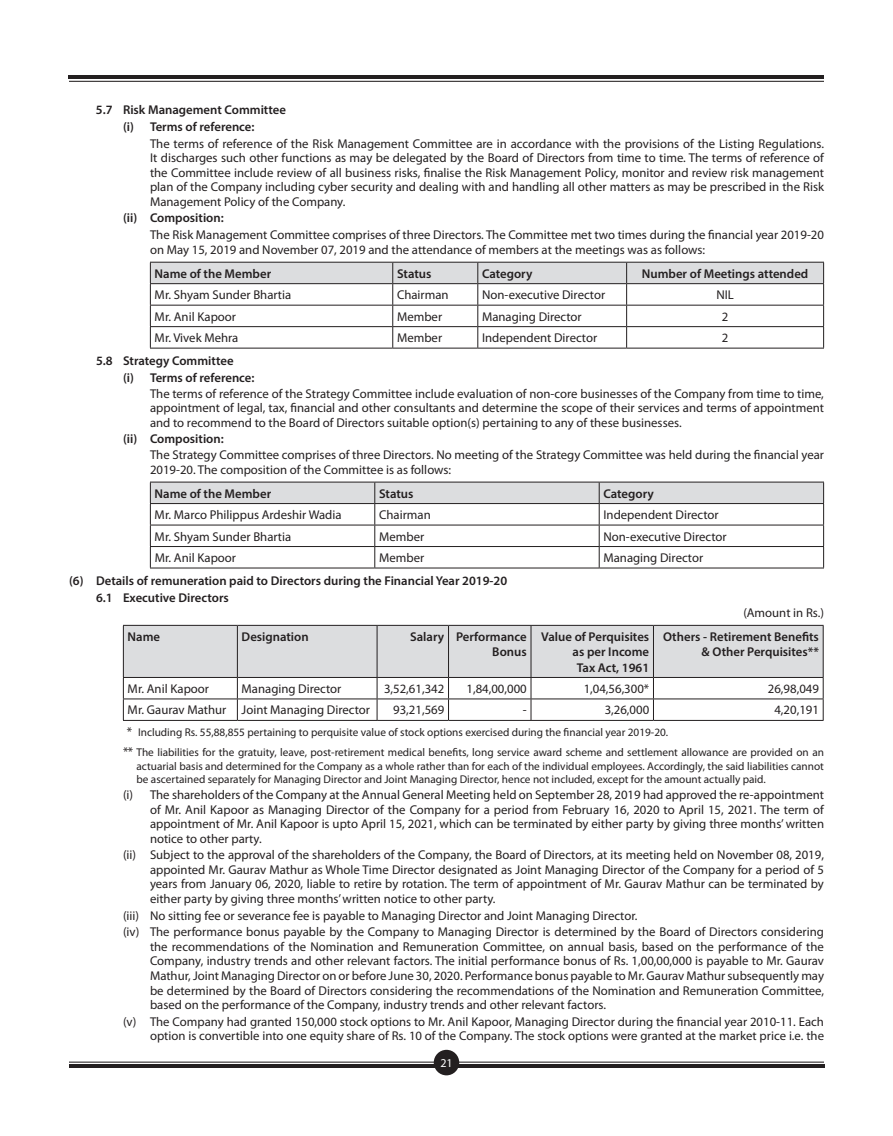
<style>
.page{position:relative;width:893px;height:1136px;background:#fff}
.page>*{position:absolute;margin:0;border:0;box-sizing:border-box;transform-origin:0 0}
.t1{font:12.75px/14.5px "Myriad Pro";color:#231f20;text-align:justify}
.t2{font:600 12.75px/15.3px "Myriad Pro";color:#231f20;text-align:right}
.t3{font:12px "Myriad Pro";color:#fff}
.t4{font:11.25px/19.5px "Myriad Pro";color:#231f20}
.s1{font-size:12.75px}
</style>
<div class="page">
<hr style="left:69px;top:1064px;width:755px;height:3px;background:#231f20">
<hr style="left:69px;top:1061px;width:755px;height:1px;background:#231f20">
<div style="left:434px;top:1049px;width:25px;height:26px;background:#231f20;border-radius:50%"></div>
<hr style="left:69px;top:76px;width:755px;height:3px;background:#231f20">
<hr style="left:69px;top:81px;width:755px;height:1px;background:#231f20">
<svg style="left:150px;top:262px;width:674px;height:86px"></svg>
<hr style="left:150px;top:348px;width:243px;height:1px;background:#231f20">
<hr style="left:393px;top:348px;width:85px;height:1px;background:#231f20">
<hr style="left:478px;top:348px;width:149px;height:1px;background:#231f20">
<hr style="left:627px;top:348px;width:197px;height:1px;background:#231f20">
<hr style="left:150px;top:481px;width:225px;height:1px;background:#231f20">
<hr style="left:375px;top:481px;width:224px;height:1px;background:#231f20">
<hr style="left:599px;top:481px;width:225px;height:1px;background:#231f20">
<svg style="left:150px;top:482px;width:674px;height:85px"></svg>
<hr style="left:150px;top:567px;width:225px;height:1px;background:#231f20">
<hr style="left:375px;top:567px;width:224px;height:1px;background:#231f20">
<hr style="left:599px;top:567px;width:225px;height:1px;background:#231f20">
<svg style="left:123px;top:625px;width:701px;height:95px"></svg>
<hr style="left:123px;top:720px;width:114px;height:1px;background:#231f20">
<hr style="left:237px;top:720px;width:140px;height:1px;background:#231f20">
<hr style="left:377px;top:720px;width:71px;height:1px;background:#231f20">
<hr style="left:448px;top:720px;width:83px;height:1px;background:#231f20">
<hr style="left:531px;top:720px;width:122px;height:1px;background:#231f20">
<hr style="left:653px;top:720px;width:171px;height:1px;background:#231f20">
<p class="t2" style="left:96px;top:102px;width:191px;line-height:16.4px;text-align:center">5.7 Risk Management Committee (i) Terms of reference:</p>
<p class="t1" style="left:150px;top:136px;width:676px">The terms of reference of the Risk Management Committee are in accordance with the provisions of the Listing Regulations.<br>It discharges such other functions as may be delegated by the Board of Directors from time to time. The terms of reference of the Committee include review of all business risks, finalise the Risk Management Policy, monitor and review risk management plan of the Company including cyber security and dealing with and handling all other matters as may be prescribed in the Risk Management Policy of the Company.</p>
<p class="t2" style="left:123px;top:210px;width:102px">(ii) Composition:</p>
<p class="t1" style="left:150px;top:227px;width:675px">The Risk Management Committee comprises of three Directors. The Committee met two times during the financial year 2019-20 on May 15, 2019 and November 07, 2019 and the attendance of members at the meetings was as follows:</p>
<p class="t2" style="left:155px;top:265px;width:118px">Name of the Member</p>
<p class="t2" style="left:397px;top:265px;width:36px">Status</p>
<p class="t2" style="left:482px;top:265px;width:52px">Category</p>
<p class="t2" style="left:642px;top:265px;width:168px">Number of Meetings attended</p>
<p class="t1" style="left:155px;top:287px;width:138px">Mr. Shyam Sunder Bhartia</p>
<p class="t1" style="left:397px;top:287px;width:53px">Chairman</p>
<p class="t1" style="left:482px;top:287px;width:125px">Non-executive Director</p>
<p class="t1" style="left:716px;top:287px;width:19px">NIL</p>
<p class="t1" style="left:155px;top:309px;width:83px">Mr. Anil Kapoor</p>
<p class="t1" style="left:397px;top:309px;width:47px">Member</p>
<p class="t1" style="left:482px;top:309px;width:101px">Managing Director</p>
<p class="t1" style="left:722px;top:309px;width:8px">2</p>
<p class="t1" style="left:155px;top:330px;width:85px">Mr. Vivek Mehra</p>
<p class="t1" style="left:397px;top:330px;width:47px">Member</p>
<p class="t1" style="left:482px;top:330px;width:117px">Independent Director</p>
<p class="t1" style="left:722px;top:330px;width:8px">2</p>
<p class="t2" style="left:123px;top:352px;width:133px;line-height:16.4px;text-align:left;text-indent:-27px">5.8 Strategy Committee<br>(i) Terms of reference:</p>
<p class="t1" style="left:150px;top:386px;width:675px">The terms of reference of the Strategy Committee include evaluation of non-core businesses of the Company from time to time, appointment of legal, tax, financial and other consultants and determine the scope of their services and terms of appointment and to recommend to the Board of Directors suitable option(s) pertaining to any of these businesses.</p>
<p class="t2" style="left:123px;top:430px;width:102px">(ii) Composition:</p>
<p class="t1" style="left:150px;top:447px;width:675px">The Strategy Committee comprises of three Directors. No meeting of the Strategy Committee was held during the financial year<br>2019-20. The composition of the Committee is as follows:</p>
<p class="t2" style="left:155px;top:485px;width:118px">Name of the Member</p>
<p class="t2" style="left:379px;top:485px;width:36px">Status</p>
<p class="t2" style="left:603px;top:485px;width:52px">Category</p>
<p class="t1" style="left:155px;top:507px;width:188px">Mr. Marco Philippus Ardeshir Wadia</p>
<p class="t1" style="left:379px;top:507px;width:53px">Chairman</p>
<p class="t1" style="left:603px;top:507px;width:117px">Independent Director</p>
<p class="t1" style="left:155px;top:528px;width:138px">Mr. Shyam Sunder Bhartia</p>
<p class="t1" style="left:379px;top:528px;width:47px">Member</p>
<p class="t1" style="left:603px;top:528px;width:125px">Non-executive Director</p>
<p class="t1" style="left:155px;top:550px;width:83px">Mr. Anil Kapoor</p>
<p class="t1" style="left:379px;top:550px;width:47px">Member</p>
<p class="t1" style="left:603px;top:550px;width:101px">Managing Director</p>
<p class="t2" style="left:96px;top:572px;width:413px;line-height:16.4px;text-align:left;text-indent:-27px">(6) Details of remuneration paid to Directors during the Financial Year 2019-20<br>6.1 Executive Directors</p>
<p class="t1" style="left:743px;top:605px;width:82px">(Amount in Rs.)</p>
<p class="t2" style="left:128px;top:628px;width:34px">Name</p>
<p class="t2" style="left:242px;top:628px;width:69px">Designation</p>
<p class="t2" style="left:410px;top:628px;width:118px">Salary Performance<br>Bonus</p>
<p class="t2" style="left:541px;top:628px;width:109px">Value of Perquisites as per Income<br>Tax Act, 1961</p>
<p class="t2" style="left:663px;top:628px;width:157px">Others - Retirement Benefits &amp; Other Perquisites**</p>
<p class="t1" style="left:128px;top:681px;width:83px">Mr. Anil Kapoor</p>
<p class="t1" style="left:242px;top:681px;width:101px">Managing Director</p>
<p class="t1" style="left:384px;top:681px;width:62px">3,52,61,342</p>
<p class="t1" style="left:466px;top:681px;width:62px">1,84,00,000</p>
<p class="t1" style="left:584px;top:681px;width:67px">1,04,56,300*</p>
<p class="t1" style="left:768px;top:681px;width:53px">26,98,049</p>
<p class="t1" style="left:128px;top:702px;width:244px">Mr. Gaurav Mathur Joint Managing Director</p>
<p class="t1" style="left:393px;top:702px;width:53px">93,21,569</p>
<p class="t1" style="left:523px;top:702px;width:5px">-</p>
<p class="t1" style="left:605px;top:702px;width:46px">3,26,000</p>
<p class="t1" style="left:774px;top:702px;width:46px">4,20,191</p>
<p class="t4" style="left:123px;top:722px;width:702px;text-indent:4px"><span class="s1">*</span> Including Rs. 55,88,855 pertaining to perquisite value of stock options exercised during the financial year 2019-20.<br><span class="s1">**</span> The liabilities for the gratuity, leave, post-retirement medical benefits, long service award scheme and settlement allowance are provided on an</p>
<p class="t4" style="left:136px;top:758px;width:689px;line-height:13.5px">actuarial basis and determined for the Company as a whole rather than for each of the individual employees. Accordingly, the said liabilities cannot be ascertained separately for Managing Director and Joint Managing Director, hence not included, except for the amount actually paid.</p>
<p class="t1" style="left:150px;top:787px;width:676px;text-indent:-27px">(i) The shareholders of the Company at the Annual General Meeting held on September 28, 2019 had approved the re-appointment of Mr. Anil Kapoor as Managing Director of the Company for a period from February 16, 2020 to April 15, 2021. The term of appointment of Mr. Anil Kapoor is upto April 15, 2021, which can be terminated by either party by giving three months’ written notice to other party.</p>
<p class="t1" style="left:150px;top:847px;width:675px;text-indent:-27px">(ii) Subject to the approval of the shareholders of the Company, the Board of Directors, at its meeting held on November 08, 2019, appointed Mr. Gaurav Mathur as Whole Time Director designated as Joint Managing Director of the Company for a period of 5 years from January 06, 2020, liable to retire by rotation. The term of appointment of Mr. Gaurav Mathur can be terminated by either party by giving three months’ written notice to other party.</p>
<p class="t1" style="left:123px;top:906px;width:702px;line-height:16.6px">(iii) No sitting fee or severance fee is payable to Managing Director and Joint Managing Director.<br>(iv) The performance bonus payable by the Company to Managing Director is determined by the Board of Directors considering</p>
<p class="t1" style="left:150px;top:938px;width:676px">the recommendations of the Nomination and Remuneration Committee, on annual basis, based on the performance of the Company, industry trends and other relevant factors. The initial performance bonus of Rs. 1,00,00,000 is payable to Mr. Gaurav Mathur, Joint Managing Director on or before June 30, 2020. Performance bonus payable to Mr. Gaurav Mathur subsequently may be determined by the Board of Directors considering the recommendations of the Nomination and Remuneration Committee, based on the performance of the Company, industry trends and other relevant factors.</p>
<p class="t1" style="left:123px;top:1013px;width:702px;text-align:right">(v) The Company had granted 150,000 stock options to Mr. Anil Kapoor, Managing Director during the financial year 2010-11. Each option is convertible into one equity share of Rs. 10 of the Company. The stock options were granted at the market price i.e. the</p>
<p class="t3" style="left:440px;top:1055px;width:14px">21</p>
</div>
